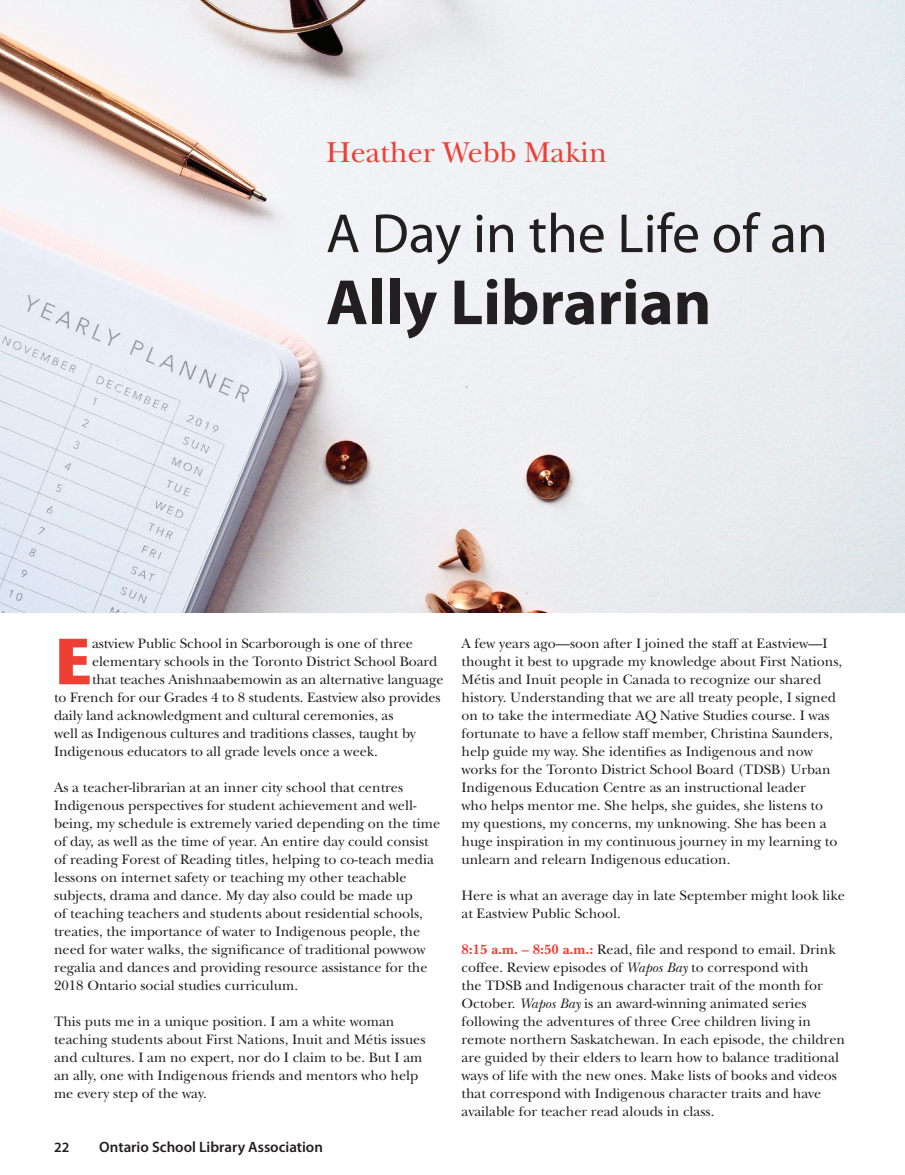
<style>
.page{position:relative;width:905px;height:1175px;background:#fff}
.page>*{position:absolute;margin:0;border:0;box-sizing:border-box;transform-origin:0 0}
.t1{font:65.1px "Stone Sans ITCTT Bold";color:#ee3f34}
.t2{font:700 64.5px "Myriad Pro";color:#231f20}
.t3{font:55.5px "Myriad Pro";color:#231f20}
.t4{font:30px "New Baskerville";color:#ee3f34}
.t5{font:600 15px "Myriad Pro";color:#231f20}
.t6{font:14.25px/18px "New Baskerville";color:#231f20}
.t7{font:600 14.25px "Myriad Pro";color:#231f20}
.s1{font-weight:700;color:#ee3f34}
.s2{font-style:italic}
</style>
<div class="page">
<img style="left:0;top:0;width:904px;height:612px">
<h3 class="t4" style="left:326px;top:135px;width:282px">Heather Webb Makin</h3>
<h3 class="t3" style="left:326px;top:199px;width:503px">A Day in the Life of an</h3>
<h2 class="t2" style="left:326px;top:266px;width:387px">Ally Librarian</h2>
<h1 class="t1" style="left:54px;top:619px;width:40px">E</h1>
<p class="t6" style="left:92px;top:634px;width:322px">astview Public School in Scarborough is one of three</p>
<p class="t6" style="left:92px;top:652px;width:347px">elementary schools in the Toronto District School Board</p>
<p class="t6" style="left:92px;top:670px;width:353px">that teaches Anishnaabemowin as an alternative language</p>
<p class="t6" style="left:54px;top:688px;width:388px">to French for our Grades 4 to 8 students. Eastview also provides</p>
<p class="t6" style="left:54px;top:706px;width:341px">daily land acknowledgment and cultural ceremonies, as</p>
<p class="t6" style="left:54px;top:724px;width:363px">well as Indigenous cultures and traditions classes, taught by</p>
<p class="t6" style="left:54px;top:742px;width:325px">Indigenous educators to all grade levels once a week.</p>
<p class="t6" style="left:54px;top:778px;width:387px">As a teacher-librarian at an inner city school that centres Indigenous perspectives for student achievement and well&shy;being, my schedule is extremely varied depending on the time of day, as well as the time of year. An entire day could consist of reading Forest of Reading titles, helping to co-teach media lessons on internet safety or teaching my other teachable subjects, drama and dance. My day also could be made up<br>of teaching teachers and students about residential schools, treaties, the importance of water to Indigenous people, the need for water walks, the significance of traditional powwow regalia and dances and providing resource assistance for the 2018 Ontario social studies curriculum.</p>
<p class="t6" style="left:54px;top:1012px;width:373px">This puts me in a unique position. I am a white woman teaching students about First Nations, Inuit and Métis issues and cultures. I am no expert, nor do I claim to be. But I am an ally, one with Indigenous friends and mentors who help me every step of the way.</p>
<p class="t7" style="left:54px;top:1139px;width:17px">22</p>
<p class="t5" style="left:99px;top:1139px;width:225px">Ontario School Library Association</p>
<p class="t6" style="left:461px;top:634px;width:382px">A few years ago—soon after I joined the staff at Eastview—I thought it best to upgrade my knowledge about First Nations, Métis and Inuit people in Canada to recognize our shared history. Understanding that we are all treaty people, I signed on to take the intermediate AQ Native Studies course. I was fortunate to have a fellow staff member, Christina Saunders, help guide my way. She identifies as Indigenous and now works for the Toronto District School Board (TDSB) Urban Indigenous Education Centre as an instructional leader<br>who helps mentor me. She helps, she guides, she listens to my questions, my concerns, my unknowing. She has been a huge inspiration in my continuous journey in my learning to unlearn and relearn Indigenous education.</p>
<p class="t6" style="left:461px;top:886px;width:385px">Here is what an average day in late September might look like at Eastview Public School.</p>
<p class="t6" style="left:461px;top:940px;width:385px"><span class="s1">8:15 a.m. – 8:50 a.m.:</span> Read, file and respond to email. Drink coffee. Review episodes of <span class="s2">Wapos Bay</span> to correspond with<br>the TDSB and Indigenous character trait of the month for October. <span class="s2">Wapos Bay</span> is an award-winning animated series following the adventures of three Cree children living in remote northern Saskatchewan. In each episode, the children are guided by their elders to learn how to balance traditional ways of life with the new ones. Make lists of books and videos that correspond with Indigenous character traits and have available for teacher read alouds in class.</p>
</div>
